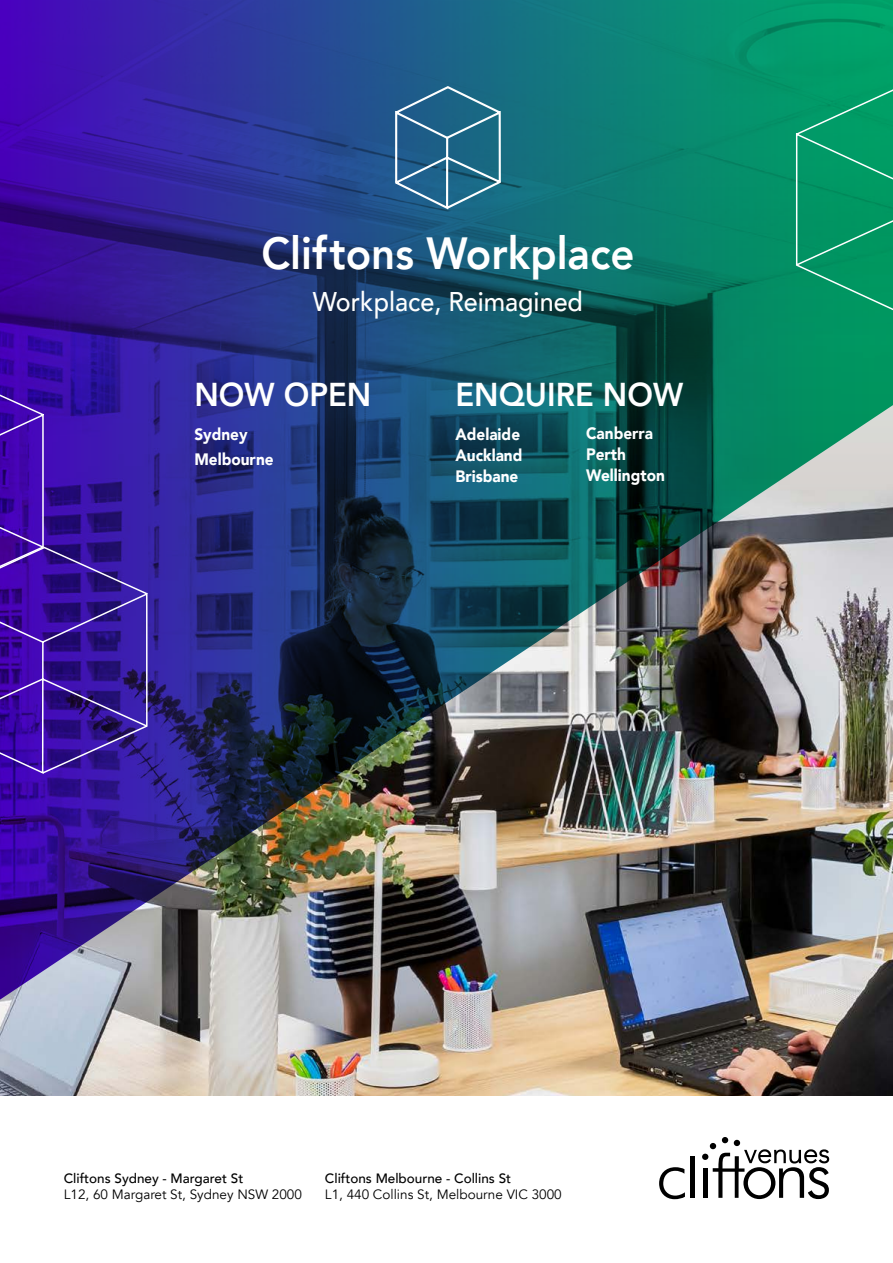
<style>
.page{position:relative;width:893px;height:1263px;background:#fff}
.page>*{position:absolute;margin:0;border:0;box-sizing:border-box;transform-origin:0 0}
.t1{font:800 45px "Avenir";color:#fff;scale:.93 1}
.t2{font:800 33px "Avenir";color:#fff;scale:.93 1}
.t3{font:500 27px "Avenir";color:#fff;scale:.93 1}
.t4{font:900 16.5px/21px "Avenir";color:#fff;scale:.93 1}
.t5{font:13.5px "Avenir";color:#000}
.t6{font:500 13.5px "Avenir";color:#000}
</style>
<div class="page">
<img style="left:0;top:1000px;width:893px;height:96px">
<img style="left:0;top:0;width:893px;height:1000px">
<svg style="left:393px;top:85px;width:110px;height:126px;background:#327192"></svg>
<svg style="left:795px;top:85px;width:98px;height:229px;background:#0a9b69"></svg>
<svg style="left:0;top:367px;width:149px;height:408px;background:#3c15a1"></svg>
<svg style="left:659px;top:1167px;width:26px;height:32px"></svg>
<hr style="left:691px;top:1156px;width:4px;height:42px;background:#000">
<svg style="left:702px;top:1137px;width:127px;height:62px"></svg>
<h1 class="t1" style="left:262px;top:219px;width:402px">Cliftons Workplace</h1>
<h3 class="t3" style="left:313px;top:278px;width:292px">Workplace, Reimagined</h3>
<h2 class="t2" style="left:194px;top:369px;width:192px">NOW OPEN</h2>
<p class="t4" style="left:194px;top:421px;width:87px;line-height:25.2px">Sydney<br>Melbourne</p>
<h2 class="t2" style="left:455px;top:369px;width:246px">ENQUIRE NOW</h2>
<p class="t4" style="left:455px;top:423px;width:73px">Adelaide<br>Auckland<br>Brisbane</p>
<p class="t4" style="left:586px;top:423px;width:86px">Canberra<br>Perth<br>Wellington</p>
<p class="t6" style="left:64px;top:1166px;width:181px">Cliftons Sydney - Margaret St</p>
<p class="t5" style="left:64px;top:1186px;width:240px">L12, 60 Margaret St, Sydney NSW 2000</p>
<p class="t6" style="left:325px;top:1166px;width:188px">Cliftons Melbourne - Collins St</p>
<p class="t5" style="left:325px;top:1186px;width:238px">L1, 440 Collins St, Melbourne VIC 3000</p>
</div>
